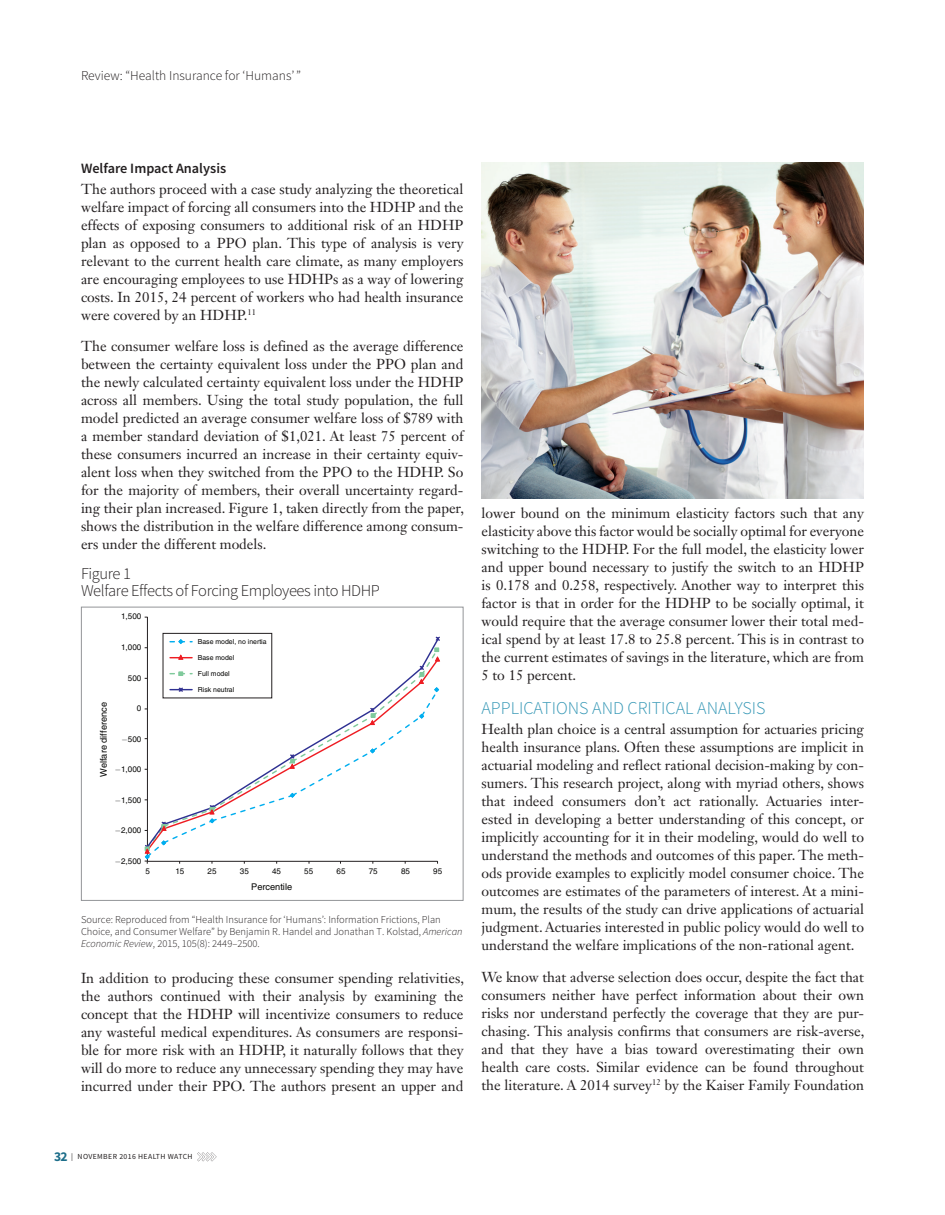
<style>
.page{position:relative;width:945px;height:1215px;background:#fff}
.page>*{position:absolute;margin:0;border:0;box-sizing:border-box;transform-origin:0 0}
.t1{font:300 18px "Source Sans Pro";color:#3698b6}
.t2{font:300 16.5px/16.5px "Source Sans Pro";letter-spacing:-.025em;color:#231f20}
.t3{font:14.25px/18px "Janson Text LT Std";color:#231f20;text-align:justify}
.t4{font:600 14.25px "Source Sans Pro";color:#231f20}
.t5{font:300 13.5px "Source Sans Pro";color:#231f20}
.t6{font:12.75px/15px "Times LT Std";color:#231f20;text-align:justify}
.t7{font:300 10.5px/12px "Source Sans Pro";color:#231f20}
.t8{font:9.15px "Times LT Std";color:#231f20}
.t9{font:9.15px "Helvetica LT Std";color:#050504}
.t10{font:8.1px "Helvetica LT Std";color:#050504}
.t11{font:7.8px "Source Sans Pro";letter-spacing:.05em;color:#231f20}
.t12{font:6.9px "Helvetica LT Std";color:#050504}
.s1{font-family:"Uni Math"}
.s2{font-style:italic}
.s3{font-weight:700;font-size:13.5px;color:#1d6e8a}
</style>
<div class="page">
<svg style="left:197px;top:1152px;width:20px;height:9px"></svg>
<hr style="left:147px;top:617px;width:1px;height:244px;background:#231f20">
<svg style="left:144px;top:635px;width:296px;height:229px"></svg>
<div style="left:163px;top:633px;width:109px;height:65px;border:1px solid #231f20"></div>
<div style="left:81px;top:607px;width:383px;height:294px;border:1px solid #939598"></div>
<img style="left:482px;top:162px;width:382px;height:336px">
<p class="t5" style="left:81px;top:67px;width:222px">Review: “Health Insurance for ‘Humans’”</p>
<p class="t4" style="left:81px;top:159px;width:147px">Welfare Impact Analysis</p>
<p class="t3" style="left:81px;top:180px;width:384px">The authors proceed with a case study analyzing the theoretical welfare impact of forcing all consumers into the HDHP and the effects of exposing consumers to additional risk of an HDHP plan as opposed to a PPO plan. This type of analysis is very relevant to the current health care climate, as many employers are encouraging employees to use HDHPs as a way of lowering costs. In 2015, 24 percent of workers who had health insurance were covered by an HDHP.<sup>11</sup></p>
<p class="t3" style="left:81px;top:337px;width:385px">The consumer welfare loss is defined as the average difference between the certainty equivalent loss under the PPO plan and the newly calculated certainty equivalent loss under the HDHP across all members. Using the total study population, the full model predicted an average consumer welfare loss of $789 with a member standard deviation of $1,021. At least 75 percent of these consumers incurred an increase in their certainty equiv&shy;alent loss when they switched from the PPO to the HDHP. So for the majority of members, their overall uncertainty regard&shy;ing their plan increased. Figure 1, taken directly from the paper, shows the distribution in the welfare difference among consum&shy;ers under the different models.</p>
<p class="t2" style="left:81px;top:565px;width:301px">Figure 1<br>Welfare Effects of Forcing Employees into HDHP</p>
<p class="t3" style="left:481px;top:504px;width:384px">lower bound on the minimum elasticity factors such that any elasticity above this factor would be socially optimal for everyone switching to the HDHP. For the full model, the elasticity lower and upper bound necessary to justify the switch to an HDHP is 0.178 and 0.258, respectively. Another way to interpret this factor is that in order for the HDHP to be socially optimal, it would require that the average consumer lower their total med&shy;ical spend by at least 17.8 to 25.8 percent. This is in contrast to the current estimates of savings in the literature, which are from 5 to 15 percent.</p>
<p class="t1" style="left:482px;top:697px;width:286px">APPLICATIONS AND CRITICAL ANALYSIS</p>
<p class="t3" style="left:482px;top:720px;width:384px">Health plan choice is a central assumption for actuaries pricing health insurance plans. Often these assumptions are implicit in actuarial modeling and reflect rational decision-making by con&shy;sumers. This research project, along with myriad others, shows that indeed consumers don’t act rationally. Actuaries inter&shy;ested in developing a better understanding of this concept, or implicitly accounting for it in their modeling, would do well to understand the methods and outcomes of this paper. The meth&shy;ods provide examples to explicitly model consumer choice. The outcomes are estimates of the parameters of interest. At a mini&shy;mum, the results of the study can drive applications of actuarial judgment. Actuaries interested in public policy would do well to understand the welfare implications of the non-rational agent.</p>
<p class="t3" style="left:482px;top:968px;width:385px">We know that adverse selection does occur, despite the fact that consumers neither have perfect information about their own risks nor understand perfectly the coverage that they are pur&shy;chasing. This analysis confirms that consumers are risk-averse, and that they have a bias toward overestimating their own health care costs. Similar evidence can be found throughout the literature. A 2014 survey<sup>12</sup> by the Kaiser Family Foundation</p>
<p class="t10" style="left:121px;top:612px;width:22px">1,500</p>
<p class="t12" style="left:198px;top:637px;width:70px">Base model, no inertia</p>
<p class="t12" style="left:198px;top:653px;width:38px">Base model</p>
<p class="t12" style="left:198px;top:669px;width:33px">Full model</p>
<p class="t12" style="left:198px;top:685px;width:38px">Risk neutral</p>
<p class="t10" style="left:121px;top:642px;width:22px">1,000</p>
<p class="t10" style="left:128px;top:673px;width:15px">500</p>
<p class="t9" style="left:98px;top:777px;width:76px;rotate:-90deg">Welfare difference</p>
<p class="t10" style="left:137px;top:704px;width:6px">0</p>
<p class="t10" style="left:122px;top:734px;width:21px"><span class="s1">−</span>500</p>
<p class="t10" style="left:115px;top:765px;width:28px"><span class="s1">−</span>1,000</p>
<p class="t10" style="left:115px;top:795px;width:28px"><span class="s1">−</span>1,500</p>
<p class="t10" style="left:115px;top:826px;width:28px"><span class="s1">−</span>2,000</p>
<p class="t10" style="left:115px;top:856px;width:28px"><span class="s1">−</span>2,500</p>
<p class="t10" style="left:146px;top:866px;width:6px">5</p>
<p class="t10" style="left:175px;top:866px;width:10px">15</p>
<p class="t10" style="left:208px;top:866px;width:10px">25</p>
<p class="t10" style="left:240px;top:866px;width:10px">35</p>
<p class="t10" style="left:272px;top:866px;width:10px">45</p>
<p class="t10" style="left:304px;top:866px;width:10px">55</p>
<p class="t10" style="left:337px;top:866px;width:10px">65</p>
<p class="t10" style="left:369px;top:866px;width:10px">75</p>
<p class="t10" style="left:401px;top:866px;width:10px">85</p>
<p class="t10" style="left:433px;top:866px;width:10px">95</p>
<p class="t9" style="left:251px;top:882px;width:43px">Percentile</p>
<p class="t7" style="left:81px;top:913px;width:383px">Source: Reproduced from “Health Insurance for ‘Humans’: Information Frictions, Plan<br>Choice, and Consumer Welfare” by Benjamin R. Handel and Jonathan T. Kolstad, <span class="s2">American<br>Economic Review</span>, 2015, 105(8): 2449–2500.</p>
<p class="t3" style="left:81px;top:969px;width:385px">In addition to producing these consumer spending relativities, the authors continued with their analysis by examining the concept that the HDHP will incentivize consumers to reduce any wasteful medical expenditures. As consumers are responsi&shy;ble for more risk with an HDHP, it naturally follows that they will do more to reduce any unnecessary spending they may have incurred under their PPO. The authors present an upper and</p>
<p class="t8" style="left:99px;top:925px;width:347px"><span class="s2">Notes:</span> This figure plots quantiles of the welfare impact of the forced HDHP switch for each of</p>
<p class="t8" style="left:99px;top:966px;width:30px">models.</p>
<p class="t6" style="left:60px;top:1028px;width:424px">there are substantial distributional implications of the forced switch <span class="s1">(</span>not surpris&shy;ing given underlying heterogeneity in health risk<span class="s1">)</span> and that incorporating our addi&shy;tional friction measures drives a clear empirical wedge between demand and the welfare-relevant valuation of the HDHP relative to the PPO. Additionally, the sim-</p>
<p class="t11" style="left:54px;top:1152px;width:140px"><span class="s3">32</span> | NOVEMBER 2016 HEALTH WATCH</p>
</div>
